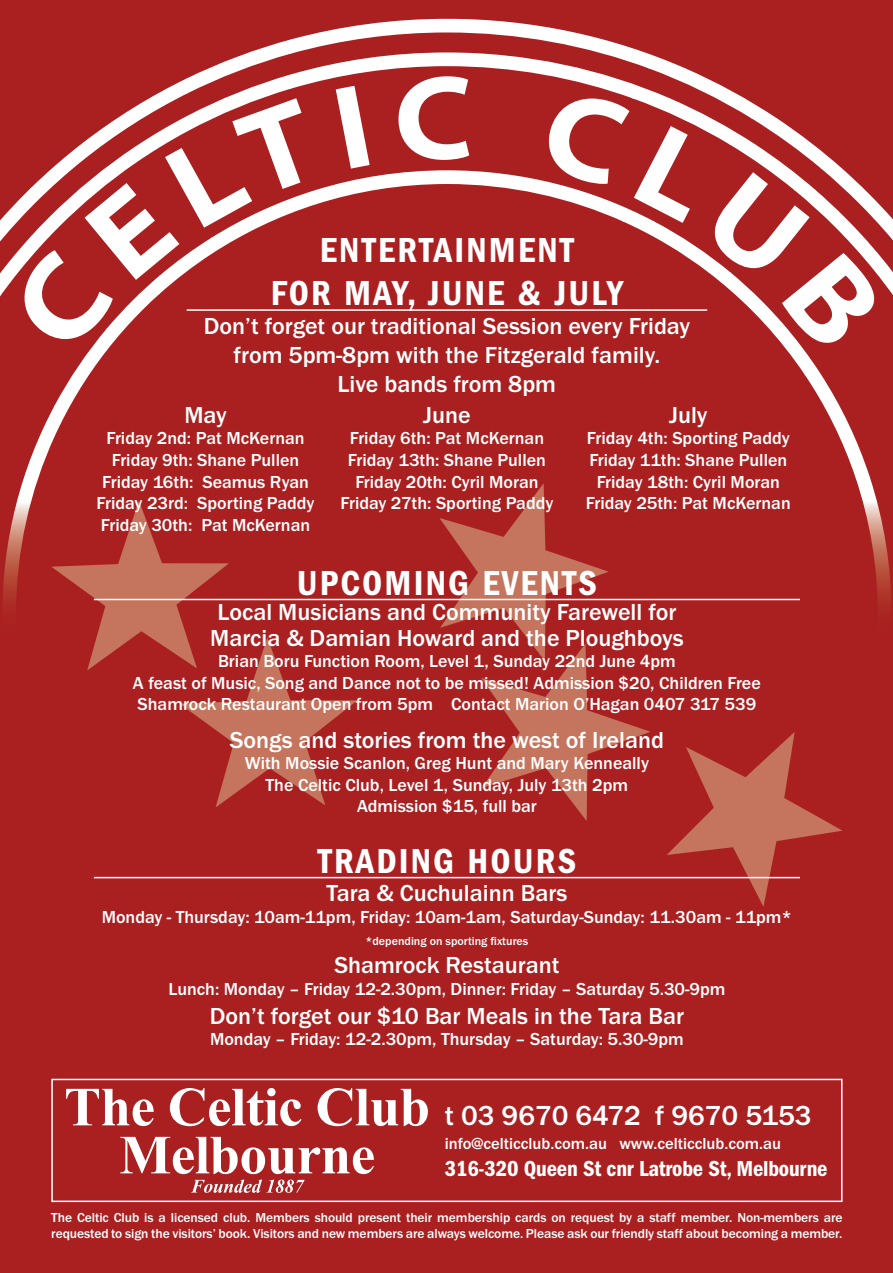
<style>
.page{position:relative;width:893px;height:1273px;background:#fff}
.page>*{position:absolute;margin:0;border:0;box-sizing:border-box;transform-origin:0 0}
.t1{font:36px/43.2px "ITC Franklin Gothic Std Dm Cd";letter-spacing:.06em;color:#fff;text-align:center}
.t2{font:500 28.5px "Franklin Gothic";color:#fff}
.t3{font:500 24px/28.8px "Franklin Gothic";color:#fff;text-align:center}
.t4{font:22.5px "ITC Franklin Gothic Std Dm Cd";letter-spacing:-.01em;color:#fff}
.t5{font:500 18px/21.6px "Franklin Gothic";color:#fff;text-align:center}
.t6{font:500 16.5px "Franklin Gothic";color:#fff}
.t7{font:500 13.5px/16.2px "Franklin Gothic";letter-spacing:-.005em;color:#fff}
.t8{font:500 12px "Franklin Gothic";color:#fff}
</style>
<div class="page">
<div style="left:1px;top:0;width:892px;height:1272px;background:#aa2021"></div>
<svg style="left:55px;top:501px;width:302px;height:306px"></svg>
<svg style="left:439px;top:483px;width:211px;height:338px"></svg>
<svg style="left:666px;top:732px;width:176px;height:174px"></svg>
<img style="left:196px;top:39px;width:94px;height:35px">
<img style="left:290px;top:19px;width:395px;height:49px">
<img style="left:83px;top:78px;width:104px;height:69px">
<img style="left:670px;top:68px;width:106px;height:50px">
<img style="left:77px;top:142px;width:6px;height:5px">
<img style="left:755px;top:118px;width:87px;height:50px">
<img style="left:1px;top:188px;width:30px;height:48px">
<img style="left:820px;top:168px;width:72px;height:50px">
<img style="left:873px;top:218px;width:20px;height:18px">
<img style="left:187px;top:74px;width:103px;height:58px">
<img style="left:290px;top:52px;width:380px;height:47px">
<img style="left:134px;top:116px;width:53px;height:48px">
<img style="left:631px;top:98px;width:124px;height:46px">
<img style="left:31px;top:147px;width:104px;height:89px">
<img style="left:729px;top:144px;width:87px;height:46px">
<img style="left:809px;top:190px;width:54px;height:46px">
<img style="left:1px;top:236px;width:49px;height:46px">
<img style="left:844px;top:236px;width:49px;height:46px">
<img style="left:1px;top:282px;width:10px;height:13px">
<img style="left:883px;top:282px;width:10px;height:13px">
<img style="left:212px;top:190px;width:104px;height:64px">
<img style="left:316px;top:170px;width:318px;height:51px">
<img style="left:160px;top:237px;width:52px;height:57px">
<img style="left:622px;top:221px;width:108px;height:51px">
<img style="left:107px;top:280px;width:53px;height:70px">
<img style="left:708px;top:272px;width:74px;height:51px">
<img style="left:55px;top:339px;width:52px;height:97px">
<img style="left:764px;top:323px;width:57px;height:51px">
<img style="left:3px;top:405px;width:52px;height:201px">
<img style="left:804px;top:374px;width:65px;height:102px">
<img style="left:855px;top:476px;width:36px;height:130px">
<img style="left:20px;top:250px;width:93px;height:89px">
<img style="left:85px;top:183px;width:94px;height:97px">
<img style="left:165px;top:148px;width:87px;height:80px">
<img style="left:232px;top:98px;width:69px;height:91px">
<img style="left:336px;top:86px;width:33px;height:83px">
<img style="left:398px;top:76px;width:71px;height:84px">
<img style="left:544px;top:99px;width:85px;height:85px">
<img style="left:634px;top:126px;width:56px;height:97px">
<img style="left:709px;top:172px;width:100px;height:96px">
<img style="left:782px;top:253px;width:93px;height:90px">
<svg style="left:66px;top:1088px;width:88px;height:38px"></svg>
<svg style="left:170px;top:1088px;width:131px;height:38px"></svg>
<svg style="left:317px;top:1088px;width:111px;height:38px"></svg>
<svg style="left:120px;top:1136px;width:254px;height:56px"></svg>
<div style="left:51px;top:1078px;width:791px;height:124px;border:2px solid #fff"></div>
<hr style="left:187px;top:309px;width:520px;height:2px;background:#fff">
<hr style="left:94px;top:599px;width:706px;height:1px;background:#fff">
<hr style="left:94px;top:877px;width:706px;height:1px;background:#fff">
<h1 class="t1" style="left:271px;top:228px;width:354px">ENTERTAINMENT<br>FOR MAY, JUNE &amp; JULY</h1>
<h3 class="t3" style="left:204px;top:313px;width:488px">Don’t forget our traditional Session every Friday from 5pm-8pm with the Fitzgerald family.<br>Live bands from 8pm</h3>
<h3 class="t3" style="left:184px;top:402px;width:44px">May</h3>
<p class="t5" style="left:97px;top:429px;width:219px">Friday 2nd: Pat McKernan<br>Friday 9th: Shane Pullen<br>Friday 16th: Seamus Ryan<br>Friday 23rd: Sporting Paddy<br>Friday 30th: Pat McKernan</p>
<h3 class="t3" style="left:423px;top:402px;width:49px">June</h3>
<p class="t5" style="left:340px;top:429px;width:214px">Friday 6th: Pat McKernan<br>Friday 13th: Shane Pullen<br>Friday 20th: Cyril Moran<br>Friday 27th: Sporting Paddy</p>
<h3 class="t3" style="left:669px;top:402px;width:40px">July</h3>
<p class="t5" style="left:586px;top:429px;width:206px">Friday 4th: Sporting Paddy<br>Friday 11th: Shane Pullen<br>Friday 18th: Cyril Moran<br>Friday 25th: Pat McKernan</p>
<h1 class="t1" style="left:297px;top:560px;width:301px">UPCOMING EVENTS</h1>
<h3 class="t3" style="left:210px;top:601px;width:475px;line-height:25.5px">Local Musicians and Community Farewell for<br>Marcia &amp; Damian Howard and the Ploughboys</h3>
<p class="t5" style="left:133px;top:651px;width:629px">Brian Boru Function Room, Level 1, Sunday 22nd June 4pm<br>A feast of Music, Song and Dance not to be missed! Admission $20, Children Free<br>Shamrock Restaurant Open from 5pm Contact Marion O’Hagan 0407 317 539</p>
<h3 class="t3" style="left:230px;top:727px;width:435px">Songs and stories from the west of Ireland</h3>
<p class="t5" style="left:245px;top:754px;width:405px">With Mossie Scanlon, Greg Hunt and Mary Kenneally<br>The Celtic Club, Level 1, Sunday, July 13th 2pm<br>Admission $15, full bar</p>
<h1 class="t1" style="left:318px;top:838px;width:260px">TRADING HOURS</h1>
<h3 class="t3" style="left:326px;top:881px;width:242px">Tara &amp; Cuchulainn Bars</h3>
<p class="t5" style="left:102px;top:907px;width:692px">Monday - Thursday: 10am-11pm, Friday: 10am-1am, Saturday-Sunday: 11.30am - 11pm*</p>
<p class="t8" style="left:365px;top:936px;width:164px">*depending on sporting fixtures</p>
<h3 class="t3" style="left:334px;top:953px;width:227px">Shamrock Restaurant</h3>
<p class="t5" style="left:168px;top:979px;width:558px">Lunch: Monday – Friday 12-2.30pm, Dinner: Friday – Saturday 5.30-9pm</p>
<h3 class="t3" style="left:210px;top:1003px;width:476px">Don’t forget our $10 Bar Meals in the Tara Bar</h3>
<p class="t5" style="left:210px;top:1030px;width:475px">Monday – Friday: 12-2.30pm, Thursday – Saturday: 5.30-9pm</p>
<h2 class="t2" style="left:445px;top:1105px;width:368px">t 03 9670 6472 f 9670 5153</h2>
<p class="t6" style="left:445px;top:1137px;width:337px">info@celticclub.com.au www.celticclub.com.au</p>
<p class="t4" style="left:445px;top:1154px;width:384px">316-320 Queen St cnr Latrobe St, Melbourne</p>
<p class="t7" style="left:51px;top:1210px;width:792px">The Celtic Club is a licensed club. Members should present their membership cards on request by a staff member. Non-members are requested to sign the visitors’ book. Visitors and new members are always welcome. Please ask our friendly staff about becoming a member.</p>
</div>
